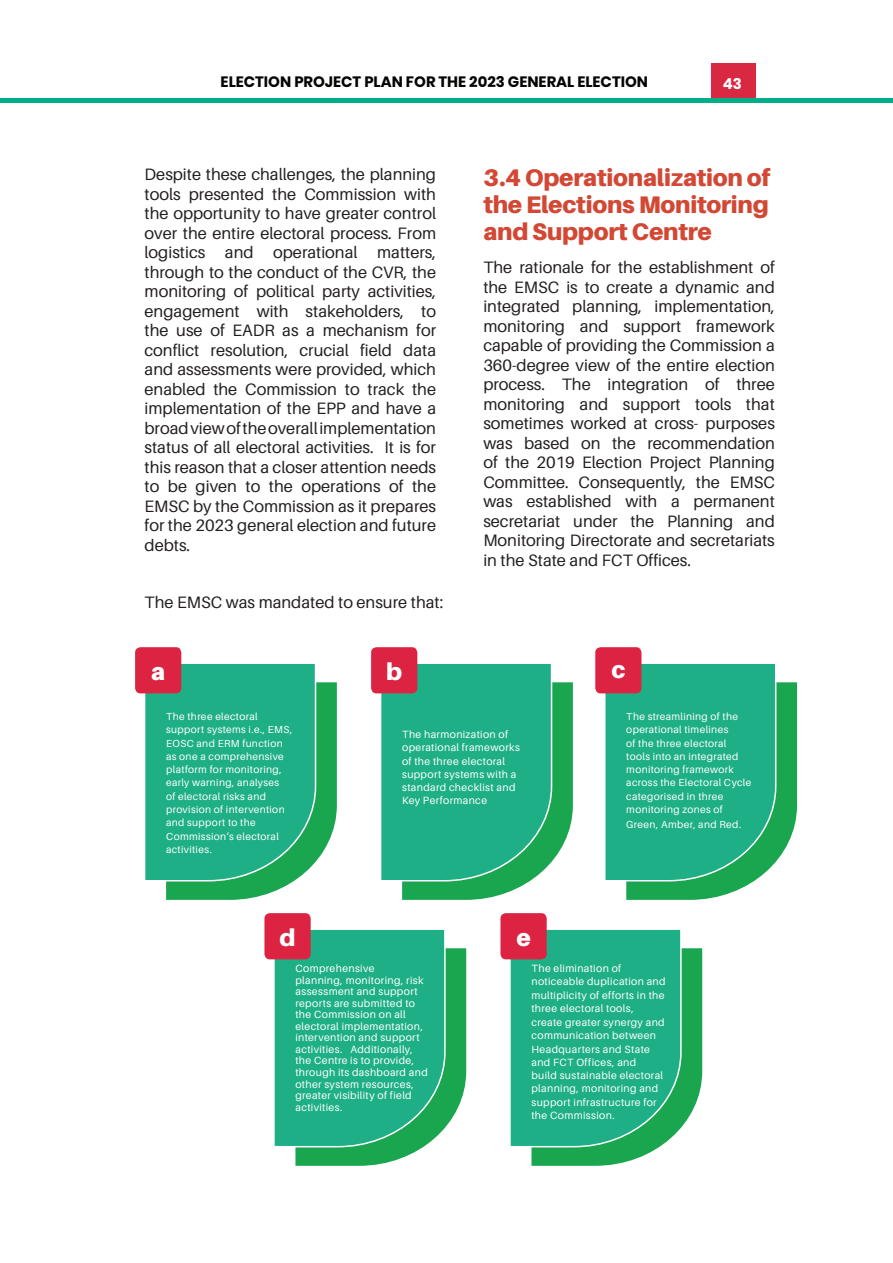
<style>
.page{position:relative;width:893px;height:1263px;background:#fff}
.page>*{position:absolute;margin:0;border:0;box-sizing:border-box;transform-origin:0 0}
.t1{font:900 24px/27px "Aileron";letter-spacing:-.01em;color:#d24835;text-align:justify}
.t2{font:900 24px "Aileron";color:#fff}
.Body{font:16.5px/19.5px "Aileron";color:#231f20;text-align:justify}
.t3{font:700 15px "Poppins";color:#040503}
.t4{font:700 15px "Poppins";color:#fff}
._10_12_Left{font:10.5px/13.2px "Aileron";letter-spacing:.035em;color:#fff}
._10_12_Left-2{font:10.2px/13.2px "Aileron";letter-spacing:.035em;color:#fff}
</style>
<div class="page">
<div style="left:711px;top:63px;width:45px;height:39px;background:#d92942"></div>
<hr style="left:0;top:99px;width:893px;height:3px;background:#00af88">
<svg style="left:143px;top:662px;width:194px;height:238px;background:#32b588"></svg>
<svg style="left:272px;top:929px;width:194px;height:237px;background:#32b488"></svg>
<svg style="left:379px;top:662px;width:194px;height:238px;background:#32b588"></svg>
<svg style="left:508px;top:929px;width:194px;height:237px;background:#32b488"></svg>
<svg style="left:603px;top:662px;width:194px;height:238px;background:#32b588"></svg>
<div style="left:135px;top:647px;width:46px;height:46px;background:#dc2342;border-radius:5px"></div>
<div style="left:264px;top:913px;width:47px;height:46px;background:#dc2342;border-radius:5px"></div>
<div style="left:371px;top:647px;width:46px;height:46px;background:#dc2342;border-radius:5px"></div>
<div style="left:500px;top:913px;width:47px;height:46px;background:#dc2342;border-radius:5px"></div>
<div style="left:595px;top:647px;width:46px;height:46px;background:#dc2342;border-radius:5px"></div>
<p class="t3" style="left:221px;top:73px;width:429px">ELECTION PROJECT PLAN FOR THE 2023 GENERAL ELECTION</p>
<p class="t4" style="left:723px;top:75px;width:21px">43</p>
<p class="Body" style="left:145px;top:165px;width:293px">Despite these challenges, the planning tools presented the Commission with the opportunity to have greater control over the entire electoral process. From logistics and operational matters, through to the conduct of the CVR, the monitoring of political party activities, engagement with stakeholders, to the use of EADR as a mechanism for conflict resolution, crucial field data and assessments were provided, which enabled the Commission to track the implementation of the EPP and have a broad view of the overall implementation status of all electoral activities. It is for this reason that a closer attention needs to be given to the operations of the EMSC by the Commission as it prepares for the 2023 general election and future debts.</p>
<h2 class="t1" style="left:483px;top:164px;width:289px">3.4 Operationalization of the Elections Monitoring and Support Centre</h2>
<p class="Body" style="left:483px;top:258px;width:293px">The rationale for the establishment of the EMSC is to create a dynamic and integrated planning, implementation, monitoring and support framework capable of providing the Commission a 360-degree view of the entire election process. The integration of three monitoring and support tools that sometimes worked at cross- purposes was based on the recommendation of the 2019 Election Project Planning Committee. Consequently, the EMSC was established with a permanent secretariat under the Planning and Monitoring Directorate and secretariats in the State and FCT Offices.</p>
<p class="Body" style="left:145px;top:593px;width:300px">The EMSC was mandated to ensure that:</p>
<h2 class="t2" style="left:151px;top:657px;width:16px">a</h2>
<p class="_10_12_Left-2" style="left:166px;top:710px;width:128px">The three electoral support systems i.e., EMS,<br>EOSC and ERM function as one a comprehensive platform for monitoring, early warning, analyses<br>of electoral risks and provision of intervention and support to the<br>Commission’s electoral activities.</p>
<h2 class="t2" style="left:280px;top:923px;width:18px">d</h2>
<h2 class="t2" style="left:386px;top:657px;width:18px">b</h2>
<p class="_10_12_Left" style="left:402px;top:728px;width:119px">The harmonization of operational frameworks of the three electoral support systems with a standard checklist and<br>Key Performance</p>
<h2 class="t2" style="left:516px;top:923px;width:16px">e</h2>
<h2 class="t2" style="left:611px;top:655px;width:16px">c</h2>
<p class="_10_12_Left-2" style="left:626px;top:710px;width:127px">The streamlining of the operational timelines<br>of the three electoral tools into an integrated monitoring framework across the Electoral Cycle categorised in three monitoring zones of</p>
<p class="_10_12_Left-2" style="left:626px;top:818px;width:117px">Green, Amber, and Red.</p>
<p class="_10_12_Left" style="left:295px;top:963px;width:134px;line-height:11.6px">Comprehensive<br>planning, monitoring, risk assessment and support reports are submitted to the Commission on all electoral implementation, intervention and support activities. Additionally, the Centre is to provide, through its dashboard and other system resources, greater visibility of field activities.</p>
<p class="_10_12_Left" style="left:531px;top:962px;width:136px">The elimination of noticeable duplication and multiplicity of efforts in the three electoral tools,</p>
<p class="_10_12_Left" style="left:531px;top:1016px;width:135px">create greater synergy and communication between<br>Headquarters and State and FCT Offices, and<br>build sustainable electoral planning, monitoring and support infrastructure for the Commission.</p>
</div>
